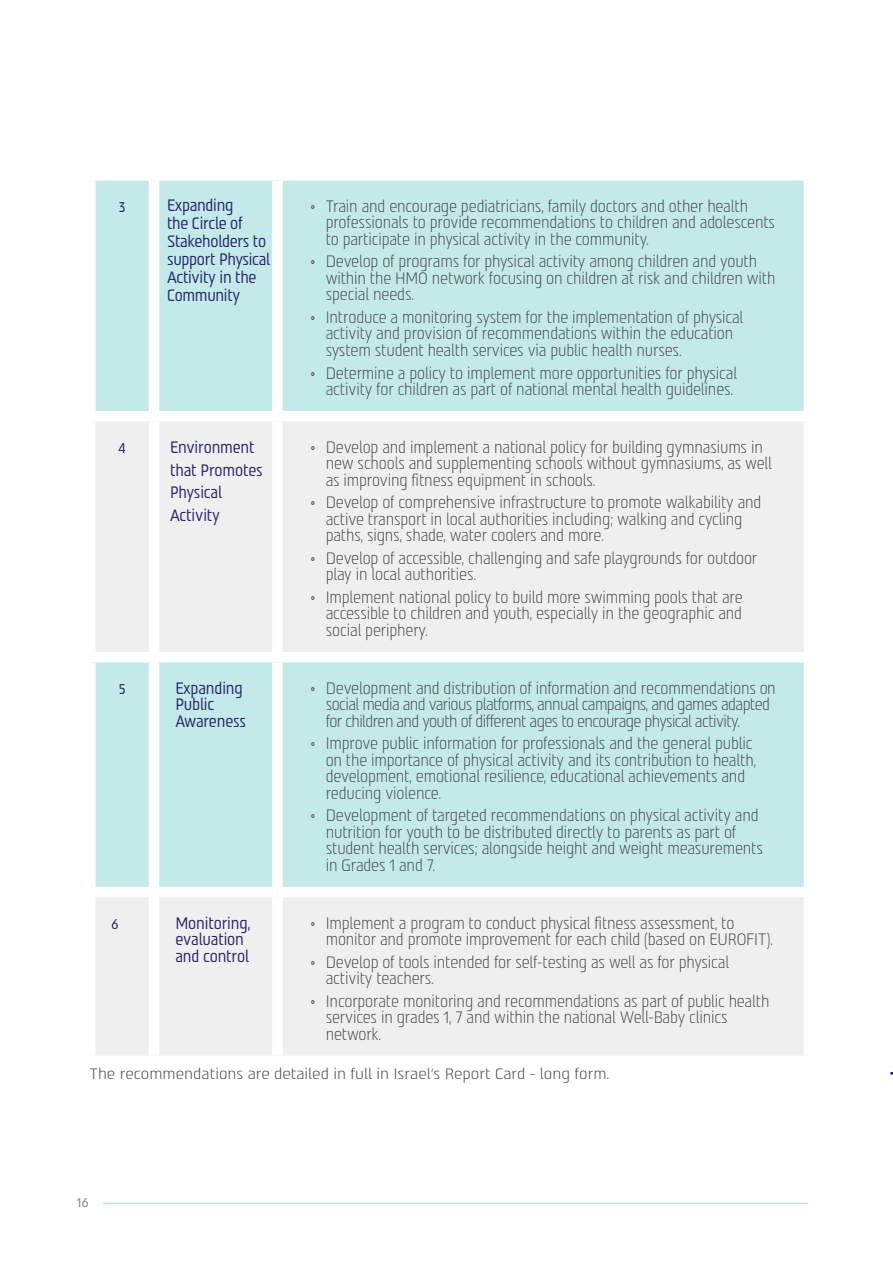
<style>
.page{position:relative;width:893px;height:1263px;background:#fff}
.page>*{position:absolute;margin:0;border:0;box-sizing:border-box;transform-origin:0 0}
.t1{font:300 16.5px/16.5px "Atlas DL3.1 AAA";letter-spacing:-.01em;color:#48484a;scale:.86 1}
.t2{font:300 16.5px/16.5px "Atlas DL3.1 AAA";letter-spacing:-.04em;color:#48484a;scale:.86 1}
.t3{font:16.5px/18px "Atlas DL3.1 AAA";letter-spacing:-.02em;color:#29266b;scale:.86 1}
.t4{font:300 15px "Atlas DL3.1 AAA";color:#48484a}
.t5{font:12.9px "Atlas DL3.1 AAA";color:#86888a;scale:.95 1}
</style>
<div class="page">
<hr style="left:103px;top:1203px;width:705px;height:1px;background:#bae6e4">
<div style="left:96px;top:181px;width:708px;height:230px;background:#c3e9e8"></div>
<svg style="left:96px;top:422px;width:708px;height:634px;fill:#efeff0"></svg>
<div style="left:149px;top:181px;width:10px;height:230px;background:#fff"></div>
<div style="left:272px;top:181px;width:11px;height:230px;background:#fff"></div>
<div style="left:149px;top:421px;width:10px;height:231px;background:#fff"></div>
<div style="left:272px;top:421px;width:11px;height:231px;background:#fff"></div>
<div style="left:85px;top:652px;width:69px;height:10px;background:#fff"></div>
<div style="left:154px;top:652px;width:123px;height:10px;background:#fff"></div>
<div style="left:149px;top:662px;width:10px;height:225px;background:#fff"></div>
<div style="left:277px;top:652px;width:537px;height:10px;background:#fff"></div>
<div style="left:272px;top:662px;width:11px;height:225px;background:#fff"></div>
<div style="left:85px;top:887px;width:69px;height:10px;background:#fff"></div>
<div style="left:154px;top:887px;width:123px;height:10px;background:#fff"></div>
<div style="left:149px;top:897px;width:10px;height:159px;background:#fff"></div>
<div style="left:277px;top:887px;width:537px;height:10px;background:#fff"></div>
<div style="left:272px;top:897px;width:11px;height:159px;background:#fff"></div>
<p class="t3" style="left:167px;top:197px;width:121px">Expanding<br>the Circle of<br>Stakeholders to support Physical<br>Activity in the<br>Community</p>
<p class="t3" style="left:119px;top:197px;width:9px">3</p>
<p class="t1" style="left:326px;top:198px;width:524px;text-indent:-15px">• Train and encourage pediatricians, family doctors and other health professionals to provide recommendations to children and adolescents to participate in physical activity in the community.</p>
<p class="t1" style="left:326px;top:254px;width:524px;text-indent:-15px">• Develop of programs for physical activity among children and youth within the HMO network focusing on children at risk and children with special needs.</p>
<p class="t1" style="left:326px;top:309px;width:487px;text-indent:-15px">• Introduce a monitoring system for the implementation of physical activity and provision of recommendations within the education system student health services via public health nurses.</p>
<p class="t1" style="left:311px;top:365px;width:497px;text-align:right">• Determine a policy to implement more opportunities for physical activity for children as part of national mental health guidelines.</p>
<p class="t3" style="left:118px;top:438px;width:10px">4</p>
<p class="t1" style="left:326px;top:439px;width:520px;text-indent:-15px">• Develop and implement a national policy for building gymnasiums in new schools and supplementing schools without gymnasiums, as well as improving fitness equipment in schools.</p>
<p class="t1" style="left:326px;top:495px;width:508px;text-indent:-15px">• Develop of comprehensive infrastructure to promote walkability and active transport in local authorities including; walking and cycling paths, signs, shade, water coolers and more.</p>
<p class="t1" style="left:326px;top:550px;width:503px;text-indent:-15px">• Develop of accessible, challenging and safe playgrounds for outdoor play in local authorities.</p>
<p class="t1" style="left:326px;top:589px;width:486px;text-align:justify;text-indent:-15px">• Implement national policy to build more swimming pools that are accessible to children and youth, especially in the geographic and social periphery.</p>
<p class="t3" style="left:170px;top:437px;width:109px;line-height:22.5px">Environment that Promotes<br>Physical<br>Activity</p>
<p class="t3" style="left:119px;top:679px;width:9px">5</p>
<p class="t3" style="left:175px;top:680px;width:84px;line-height:16.5px">Expanding<br>Public<br>Awareness</p>
<p class="t2" style="left:326px;top:680px;width:525px;text-indent:-15px">• Development and distribution of information and recommendations on social media and various platforms, annual campaigns, and games adapted for children and youth of different ages to encourage physical activity.</p>
<p class="t1" style="left:326px;top:736px;width:502px;text-indent:-15px">• Improve public information for professionals and the general public on the importance of physical activity and its contribution to health, development, emotional resilience, educational achievements and reducing violence.</p>
<p class="t1" style="left:326px;top:808px;width:510px;text-indent:-15px">• Development of targeted recommendations on physical activity and nutrition for youth to be distributed directly to parents as part of student health services; alongside height and weight measurements in Grades 1 and 7.</p>
<p class="t3" style="left:112px;top:914px;width:10px">6</p>
<p class="t3" style="left:175px;top:915px;width:89px;line-height:16.5px">Monitoring, evaluation and control</p>
<p class="t1" style="left:326px;top:915px;width:522px;text-indent:-15px">• Implement a program to conduct physical fitness assessment, to monitor and promote improvement for each child (based on EUROFIT).</p>
<p class="t1" style="left:326px;top:954px;width:471px;text-indent:-15px">• Develop of tools intended for self-testing as well as for physical activity teachers.</p>
<p class="t1" style="left:326px;top:993px;width:518px;text-indent:-15px">• Incorporate monitoring and recommendations as part of public health services in grades 1, 7 and within the national Well-Baby clinics network.</p>
<p class="t4" style="left:89px;top:1066px;width:522px">The recommendations are detailed in full in Israel’s Report Card - long form.</p>
<p class="t5" style="left:77px;top:1195px;width:14px">16</p>
</div>
